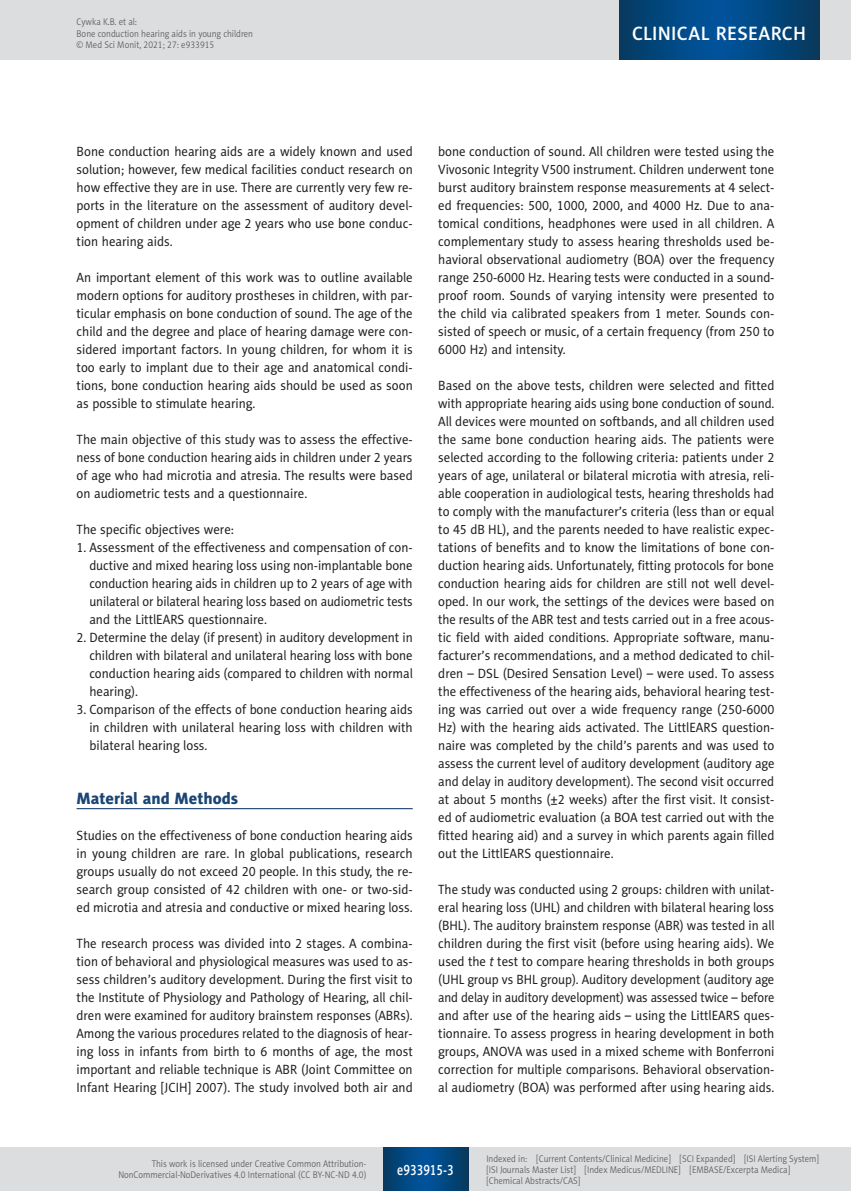
<style>
.page{position:relative;width:851px;height:1191px;background:#fff}
.page>*{position:absolute;margin:0;border:0;box-sizing:border-box;transform-origin:0 0}
.t1{font:19.5px "Naomi Sans EFN Medium";letter-spacing:.015em;color:#fff}
.MSM_Headline_1{font:16.5px "Naomi Sans EFN Heavy";color:#1a4574}
.MSM_e-PAGINA{font:15px "Naomi Sans EFN Medium";color:#fff;scale:.8 1}
.MSM_Body{font:13.5px/18px "Naomi Sans EFN";color:#231f20;text-align:justify;scale:.95 1}
.MSM_Body-2{font:13.5px/18px "Naomi Sans EFN";color:#231f20;text-align:justify;scale:.94 1}
.MSM_Body_no_before{font:13.5px/18px "Naomi Sans EFN";color:#231f20;text-align:justify;scale:.95 1}
.MSM_Body_no_before-2{font:13.5px/18px "Naomi Sans EFN";color:#231f20;text-align:justify;scale:.94 1}
.MSM_pagina_zywa{font:9.75px/11.2px "Naomi Sans EFN Light";color:#57585a;scale:.9 1}
.MSM_pagina_sygnatura{font:9.75px "Naomi Sans EFN Light";color:#57585a;scale:.9 1}
.s1{font-style:italic}
</style>
<div class="page">
<hr style="left:77px;top:808px;width:335px;height:1px;background:#00295c">
<div style="left:0;top:1148px;width:850px;height:43px;background:#dcdddf"></div>
<svg style="left:383px;top:1147px;width:85px;height:43px"></svg>
<div style="left:0;top:0;width:850px;height:60px;background:#dcdddf"></div>
<svg style="left:619px;top:0;width:200px;height:60px"></svg>
<p class="MSM_pagina_zywa" style="left:77px;top:16px;width:197px">Cywka K.B. et al:<br>Bone conduction hearing aids in young children</p>
<p class="MSM_pagina_sygnatura" style="left:77px;top:39px;width:154px">© Med Sci Monit, 2021; 27: e933915</p>
<h1 class="t1" style="left:632px;top:22px;width:175px">CLINICAL RESEARCH</h1>
<p class="MSM_Body" style="left:77px;top:142px;width:355px">Bone conduction hearing aids are a widely known and used solution; however, few medical facilities conduct research on how effective they are in use. There are currently very few re&shy;ports in the literature on the assessment of auditory devel&shy;opment of children under age 2 years who use bone conduc&shy;tion hearing aids.</p>
<p class="MSM_Body" style="left:77px;top:268px;width:355px">An important element of this work was to outline available modern options for auditory prostheses in children, with par&shy;ticular emphasis on bone conduction of sound. The age of the child and the degree and place of hearing damage were con&shy;sidered important factors. In young children, for whom it is too early to implant due to their age and anatomical condi&shy;tions, bone conduction hearing aids should be used as soon as possible to stimulate hearing.</p>
<p class="MSM_Body" style="left:77px;top:430px;width:355px">The main objective of this study was to assess the effective&shy;ness of bone conduction hearing aids in children under 2 years of age who had microtia and atresia. The results were based on audiometric tests and a questionnaire.</p>
<p class="MSM_Body" style="left:77px;top:520px;width:167px">The specific objectives were:</p>
<p class="MSM_Body_no_before" style="left:89px;top:538px;width:342px;text-indent:-13px">1. Assessment of the effectiveness and compensation of con&shy;ductive and mixed hearing loss using non-implantable bone conduction hearing aids in children up to 2 years of age with unilateral or bilateral hearing loss based on audiometric tests and the LittlEARS questionnaire.</p>
<p class="MSM_Body_no_before-2" style="left:89px;top:628px;width:345px;text-indent:-13px">2. Determine the delay (if present) in auditory development in children with bilateral and unilateral hearing loss with bone conduction hearing aids (compared to children with normal hearing).</p>
<p class="MSM_Body_no_before" style="left:89px;top:700px;width:342px;text-indent:-13px">3. Comparison of the effects of bone conduction hearing aids in children with unilateral hearing loss with children with bilateral hearing loss.</p>
<p class="MSM_Headline_1" style="left:77px;top:788px;width:163px">Material and Methods</p>
<p class="MSM_Body" style="left:77px;top:826px;width:355px">Studies on the effectiveness of bone conduction hearing aids in young children are rare. In global publications, research groups usually do not exceed 20 people. In this study, the re&shy;search group consisted of 42 children with one- or two-sid&shy;ed microtia and atresia and conductive or mixed hearing loss.</p>
<p class="MSM_Body" style="left:77px;top:934px;width:355px">The research process was divided into 2 stages. A combina&shy;tion of behavioral and physiological measures was used to as&shy;sess children’s auditory development. During the first visit to the Institute of Physiology and Pathology of Hearing, all chil&shy;dren were examined for auditory brainstem responses (ABRs).<br>Among the various procedures related to the diagnosis of hear&shy;ing loss in infants from birth to 6 months of age, the most important and reliable technique is ABR (Joint Committee on Infant Hearing [JCIH] 2007). The study involved both air and</p>
<p class="MSM_Body" style="left:438px;top:142px;width:355px">bone conduction of sound. All children were tested using the Vivosonic Integrity V500 instrument. Children underwent tone burst auditory brainstem response measurements at 4 select&shy;ed frequencies: 500, 1000, 2000, and 4000 Hz. Due to ana&shy;tomical conditions, headphones were used in all children. A complementary study to assess hearing thresholds used be&shy;havioral observational audiometry (BOA) over the frequency range 250-6000 Hz. Hearing tests were conducted in a sound&shy;proof room. Sounds of varying intensity were presented to the child via calibrated speakers from 1 meter. Sounds con&shy;sisted of speech or music, of a certain frequency (from 250 to 6000 Hz) and intensity.</p>
<p class="MSM_Body" style="left:438px;top:376px;width:355px">Based on the above tests, children were selected and fitted with appropriate hearing aids using bone conduction of sound.<br>All devices were mounted on softbands, and all children used the same bone conduction hearing aids. The patients were selected according to the following criteria: patients under 2 years of age, unilateral or bilateral microtia with atresia, reli&shy;able cooperation in audiological tests, hearing thresholds had to comply with the manufacturer’s criteria (less than or equal to 45 dB HL), and the parents needed to have realistic expec&shy;tations of benefits and to know the limitations of bone con&shy;duction hearing aids. Unfortunately, fitting protocols for bone conduction hearing aids for children are still not well devel&shy;oped. In our work, the settings of the devices were based on the results of the ABR test and tests carried out in a free acous&shy;tic field with aided conditions. Appropriate software, manu&shy;facturer’s recommendations, and a method dedicated to chil&shy;dren – DSL (Desired Sensation Level) – were used. To assess the effectiveness of the hearing aids, behavioral hearing test&shy;ing was carried out over a wide frequency range (250-6000<br>Hz) with the hearing aids activated. The LittlEARS question&shy;naire was completed by the child’s parents and was used to assess the current level of auditory development (auditory age and delay in auditory development). The second visit occurred at about 5 months (±2 weeks) after the first visit. It consist&shy;ed of audiometric evaluation (a BOA test carried out with the fitted hearing aid) and a survey in which parents again filled out the LittlEARS questionnaire.</p>
<p class="MSM_Body-2" style="left:438px;top:880px;width:359px">The study was conducted using 2 groups: children with unilat&shy;eral hearing loss (UHL) and children with bilateral hearing loss (BHL). The auditory brainstem response (ABR) was tested in all children during the first visit (before using hearing aids). We used the <span class="s1">t</span> test to compare hearing thresholds in both groups (UHL group vs BHL group). Auditory development (auditory age and delay in auditory development) was assessed twice – before and after use of the hearing aids – using the LittlEARS ques&shy;tionnaire. To assess progress in hearing development in both groups, ANOVA was used in a mixed scheme with Bonferroni correction for multiple comparisons. Behavioral observation&shy;al audiometry (BOA) was performed after using hearing aids.</p>
<p class="MSM_pagina_zywa" style="left:118px;top:1158px;width:277px;text-align:right">This work is licensed under Creative Common Attribution-<br>NonCommercial-NoDerivatives 4.0 International (CC BY-NC-ND 4.0)</p>
<p class="MSM_e-PAGINA" style="left:397px;top:1160px;width:72px">e933915-3</p>
<p class="MSM_pagina_zywa" style="left:486px;top:1152px;width:371px">Indexed in: [Current Contents/Clinical Medicine] [SCI Expanded] [ISI Alerting System] [ISI Journals Master List] [Index Medicus/MEDLINE] [EMBASE/Excerpta Medica] [Chemical Abstracts/CAS]</p>
</div>
